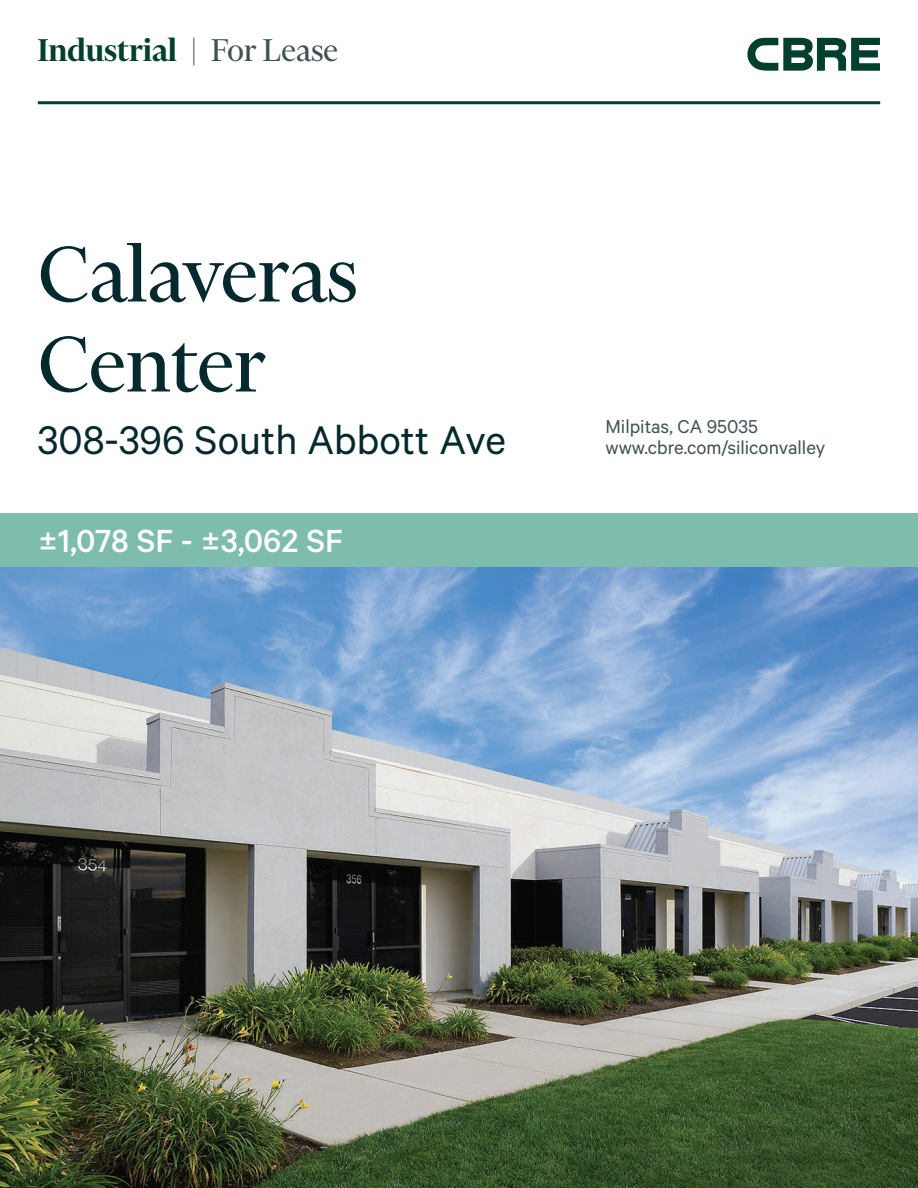
<style>
.page{position:relative;width:918px;height:1188px;background:#fff}
.page>*{position:absolute;margin:0;border:0;box-sizing:border-box;transform-origin:0 0}
.Heading_Large{font:90px/90px "Financier Display";color:#05292c}
.Subheading_Large{font:45px "Calibre";color:#05292c}
.t1{font:600 36px "Financier Display";color:#023f2c}
.t2{font:500 36px "Calibre";color:#fff}
.t3{font:21px "Calibre";color:#415255}
.s1{font-weight:400;color:#415255}
</style>
<div class="page">
<img style="left:0;top:567px;width:918px;height:621px">
<svg style="left:747px;top:38px;width:133px;height:33px"></svg>
<hr style="left:38px;top:101px;width:842px;height:3px;background:#023f2c">
<div style="left:0;top:513px;width:918px;height:54px;background:#7ebcad"></div>
<p class="t1" style="left:38px;top:26px;width:302px">Industrial <span class="s1">| For Lease</span></p>
<p class="Heading_Large" style="left:38px;top:229px;width:322px">Calaveras<br>Center</p>
<p class="Subheading_Large" style="left:38px;top:414px;width:470px">308-396 South Abbott Ave</p>
<p class="t2" style="left:38px;top:520px;width:307px">±1,078 SF - ±3,062 SF</p>
<p class="t3" style="left:606px;top:415px;width:154px">Milpitas, CA 95035</p>
<p class="t3" style="left:606px;top:436px;width:221px">www.cbre.com/siliconvalley</p>
</div>
